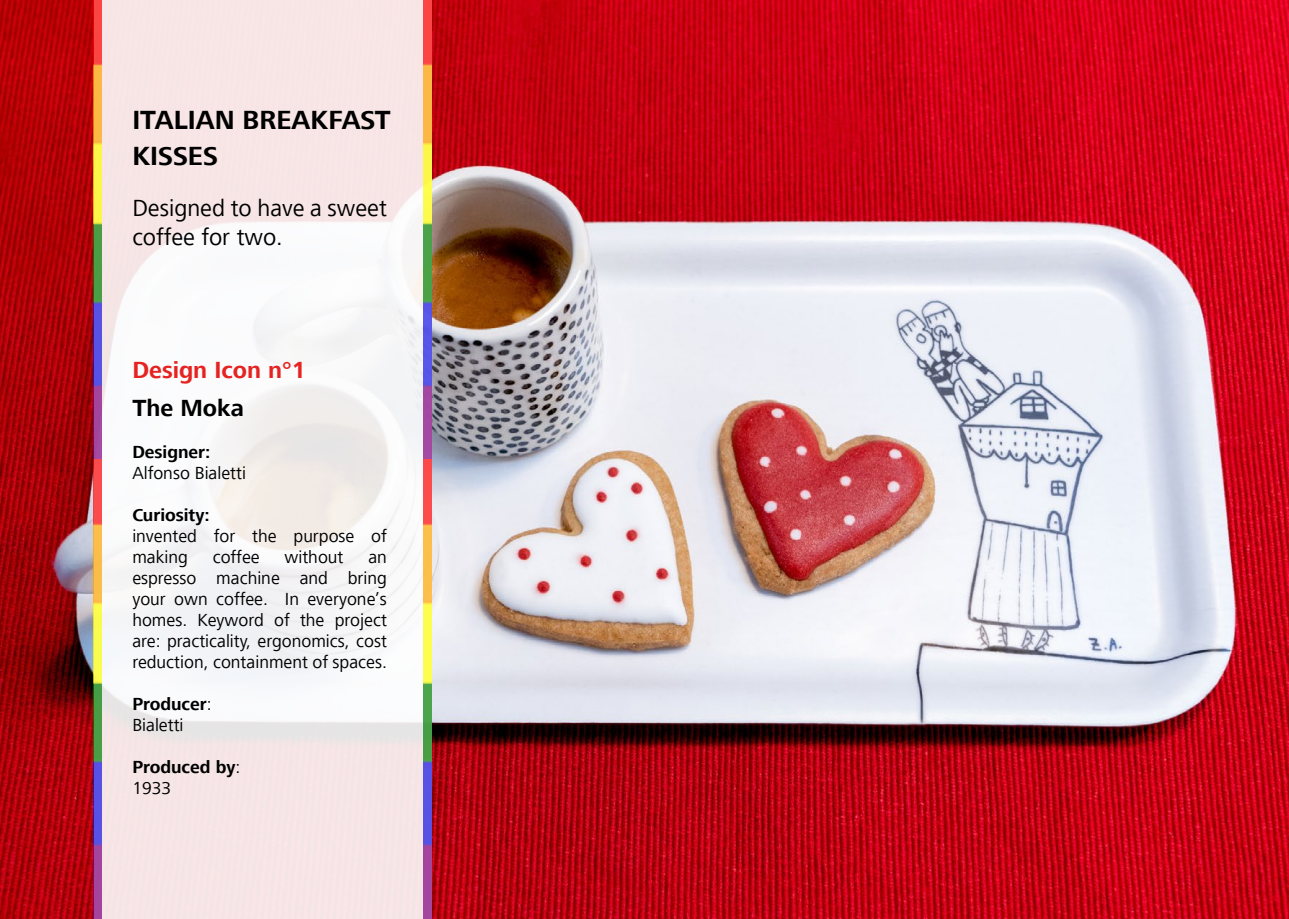
<style>
.page{position:relative;width:1289px;height:919px;background:#fff}
.page>*{position:absolute;margin:0;border:0;box-sizing:border-box;transform-origin:0 0}
.t1{font:700 27px/36px "Frutiger Next LT";color:#000}
.t2{font:24px/28.5px "Frutiger Next LT";color:#000}
.t3{font:700 24px "Frutiger Next LT";color:#e52321}
.t4{font:700 24px "Frutiger Next LT";color:#000}
.t5{font:18px/21px "Frutiger Next LT";color:#000}
.t6{font:700 18px/21px "Frutiger Next LT";color:#000}
.s1{font-weight:700}
.s2{font-weight:400}
</style>
<div class="page">
<img style="left:0;top:0;width:1288px;height:918px">
<svg style="left:102px;top:0;width:321px;height:918px;fill:#f8eae8"></svg>
<img style="left:94px;top:0;width:8px;height:918px">
<img style="left:423px;top:0;width:8px;height:918px">
<h1 class="t1" style="left:132px;top:102px;width:260px">ITALIAN BREAKFAST<br>KISSES</h1>
<h2 class="t2" style="left:132px;top:194px;width:256px">Designed to have a sweet coffee for two.</h2>
<h2 class="t3" style="left:132px;top:357px;width:175px">Design Icon n°1</h2>
<h2 class="t4" style="left:132px;top:394px;width:113px">The Moka</h2>
<p class="t6" style="left:132px;top:441px;width:80px">Designer:</p>
<p class="t5" style="left:132px;top:462px;width:115px">Alfonso Bialetti</p>
<p class="t6" style="left:132px;top:504px;width:79px">Curiosity:</p>
<p class="t5" style="left:132px;top:525px;width:256px">invented for the purpose of making</p>
<p class="t5" style="left:213px;top:546px;width:48px">coffee</p>
<p class="t5" style="left:284px;top:546px;width:60px">without</p>
<p class="t5" style="left:132px;top:546px;width:256px;text-align:justify;text-indent:236px">an espresso machine and bring your own coffee. In everyone’s homes. Keyword of the project are: practicality, ergonomics, cost reduction, containment of spaces.</p>
<p class="t5" style="left:132px;top:693px;width:81px"><span class="s1">Producer</span>:<br>Bialetti</p>
<p class="t6" style="left:132px;top:756px;width:110px">Produced by<span class="s2">:<br>1933</span></p>
</div>
